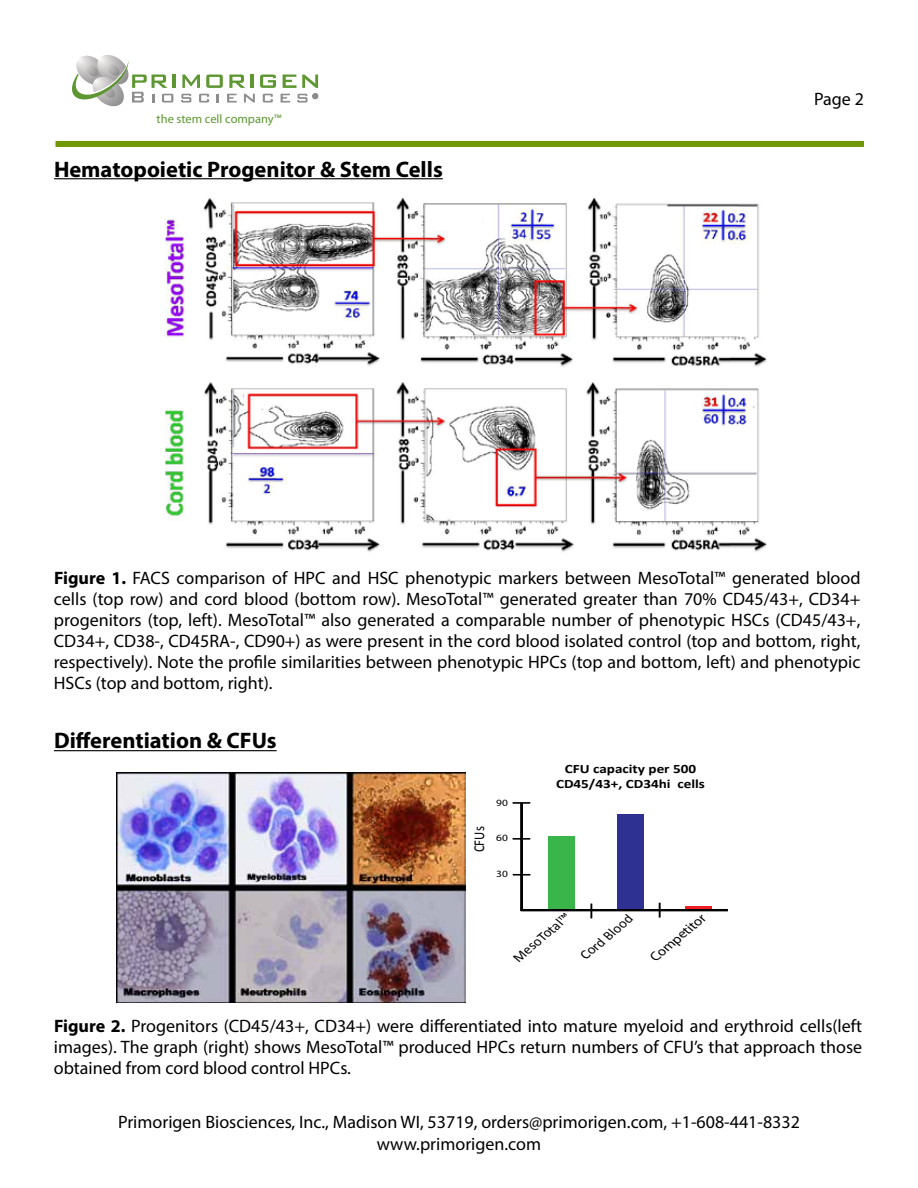
<style>
.page{position:relative;width:918px;height:1188px;background:#fff}
.page>*{position:absolute;margin:0;border:0;box-sizing:border-box;transform-origin:0 0}
.t1{font:700 22.5px "Myriad Pro";color:#000}
.t2{font:18px/21px "Myriad Pro";color:#000;text-align:justify}
.t3{font:15.15px "Calibri";color:#000;scale:.84 1}
.t4{font:italic 13.8px "Calibri";color:#000}
.t5{font:italic 13.8px "Myriad Pro";color:#000}
.t6{font:700 12.75px/15.3px "Calibri";color:#000;text-align:center;scale:1.19 1}
.t7{font:12.45px "Myriad Pro";color:#5e9732}
.t8{font:9.6px "Myriad Pro";color:#000;scale:1.19 1}
.s1{font-weight:700}
</style>
<div class="page">
<hr style="left:172px;top:75px;width:4px;height:13px;background:#5e9732">
<svg style="left:72px;top:55px;width:101px;height:52px"></svg>
<svg style="left:181px;top:75px;width:137px;height:28px"></svg>
<div style="left:56px;top:141px;width:808px;height:6px;background:#709600"></div>
<hr style="left:54px;top:750px;width:223px;height:1px;background:#000">
<hr style="left:520px;top:803px;width:3px;height:108px;background:#000">
<hr style="left:521px;top:909px;width:207px;height:2px;background:#000">
<svg style="left:513px;top:874px;width:17px;height:2px"></svg>
<svg style="left:513px;top:838px;width:17px;height:2px"></svg>
<svg style="left:513px;top:802px;width:17px;height:2px"></svg>
<svg style="left:591px;top:904px;width:1px;height:14px"></svg>
<div style="left:549px;top:836px;width:26px;height:72px;background:#39b54a"></div>
<div style="left:617px;top:814px;width:27px;height:95px;background:#2e3092"></div>
<svg style="left:659px;top:903px;width:2px;height:15px"></svg>
<hr style="left:686px;top:906px;width:26px;height:3px;background:#ed1d24">
<img style="left:117px;top:773px;width:349px;height:230px">
<img style="left:165px;top:198px;width:602px;height:354px">
<hr style="left:54px;top:178px;width:389px;height:1px;background:#000">
<p class="t7" style="left:157px;top:111px;width:126px">the stem cell company™</p>
<p class="t1" style="left:54px;top:154px;width:390px">Hematopoietic Progenitor &amp; Stem Cells</p>
<p class="t2" style="left:814px;top:88px;width:51px">Page 2</p>
<p class="t2" style="left:54px;top:567px;width:808px"><span class="s1">Figure 1.</span> FACS comparison of HPC and HSC phenotypic markers between MesoTotal™ generated blood cells (top row) and cord blood (bottom row). MesoTotal™ generated greater than 70% CD45/43+, CD34+ progenitors (top, left). MesoTotal™ also generated a comparable number of phenotypic HSCs (CD45/43+, CD34+, CD38-, CD45RA-, CD90+) as were present in the cord blood isolated control (top and bottom, right, respectively). Note the profile similarities between phenotypic HPCs (top and bottom, left) and phenotypic HSCs (top and bottom, right).</p>
<p class="t1" style="left:54px;top:726px;width:224px">Differentiation &amp; CFUs</p>
<p class="t3" style="left:470px;top:852px;width:32px;rotate:-90deg">CFUs</p>
<p class="t8" style="left:496px;top:797px;width:11px">90</p>
<p class="t8" style="left:496px;top:832px;width:11px">60</p>
<p class="t8" style="left:496px;top:868px;width:11px">30</p>
<p class="t6" style="left:556px;top:761px;width:127px">CFU capacity per 500<br>CD45/43+, CD34hi cells</p>
<p class="t4" style="left:510px;top:952px;width:71px;rotate:-40deg">MesoTotal™</p>
<p class="t4" style="left:577px;top:950px;width:65px;rotate:-40deg">Cord Blood</p>
<p class="t5" style="left:647px;top:952px;width:69px;rotate:-40deg">Competitor</p>
<p class="t2" style="left:54px;top:1015px;width:810px"><span class="s1">Figure 2.</span> Progenitors (CD45/43+, CD34+) were differentiated into mature myeloid and erythroid cells(left images). The graph (right) shows MesoTotal™ produced HPCs return numbers of CFU’s that approach those obtained from cord blood control HPCs.</p>
<p class="t2" style="left:118px;top:1111px;width:683px;line-height:21.6px;text-align:center">Primorigen Biosciences, Inc., Madison WI, 53719, orders@primorigen.com, +1-608-441-8332 www.primorigen.com</p>
</div>
